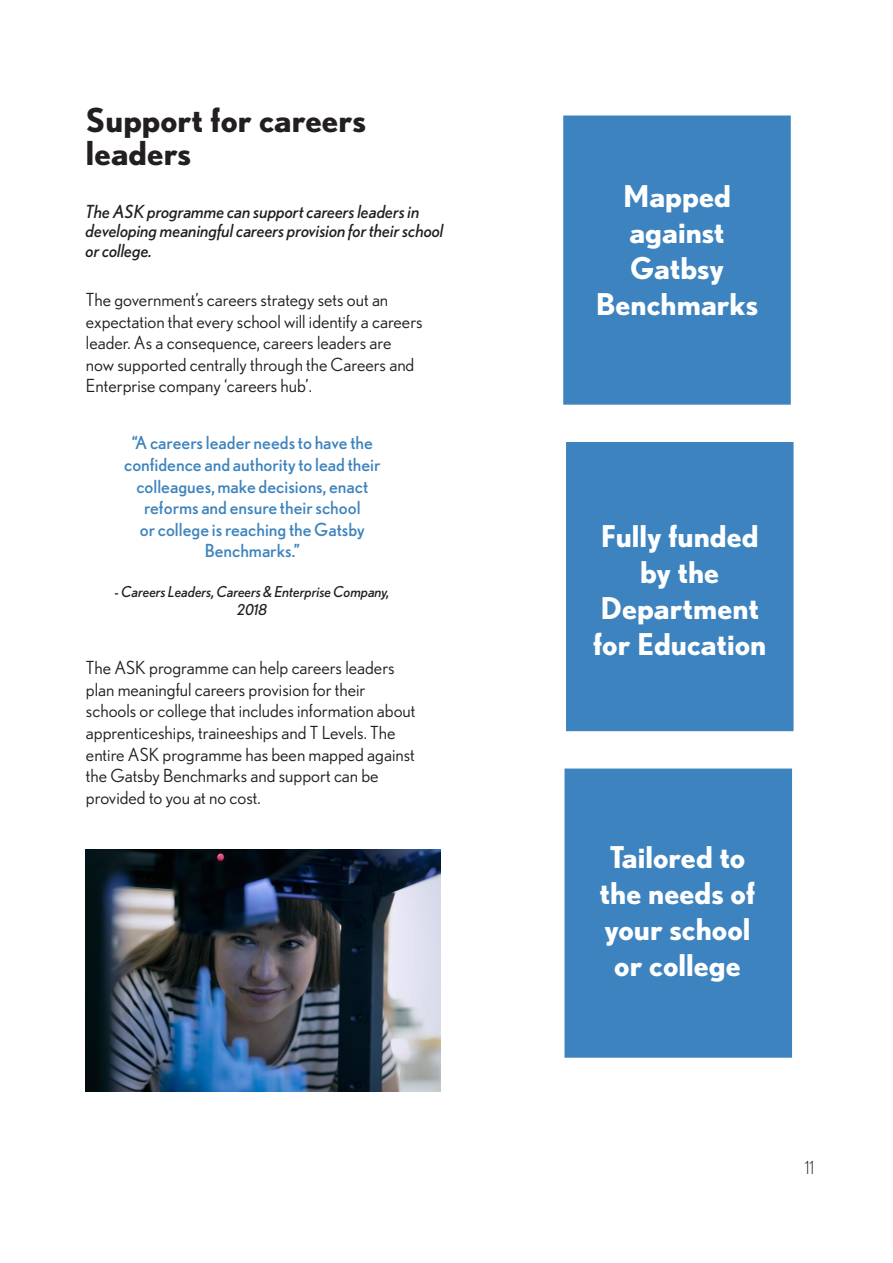
<style>
.page{position:relative;width:893px;height:1263px;background:#fff}
.page>*{position:absolute;margin:0;border:0;box-sizing:border-box;transform-origin:0 0}
.t1{font:700 33px/33px "Nobel";color:#231f20}
.t2{font:700 30px/36px "Nobel";color:#fff;text-align:center}
.t3{font:18px/21.6px "Nobel";color:#231f20}
.t4{font:18px/21.6px "Nobel";color:#3d83bd;text-align:center}
.t5{font:italic 18px/19.5px "Nobel";color:#231f20}
.t6{font:300 18px "Nobel";color:#231f20}
.t7{font:italic 15px/18px "Nobel";color:#231f20;text-align:center}
</style>
<div class="page">
<div style="left:564px;top:768px;width:228px;height:290px;background:#3d83bf;border:2px solid #3d83bd"></div>
<div style="left:566px;top:442px;width:228px;height:289px;background:#3d83bf"></div>
<div style="left:563px;top:115px;width:228px;height:290px;background:#3d83bf;border:2px solid #3d83bd"></div>
<img style="left:86px;top:849px;width:355px;height:243px">
<p class="t1" style="left:86px;top:103px;width:282px">Support for careers leaders</p>
<p class="t5" style="left:86px;top:201px;width:359px">The ASK programme can support careers leaders in developing meaningful careers provision for their school or college.</p>
<p class="t3" style="left:86px;top:288px;width:338px">The government’s careers strategy sets out an expectation that every school will identify a careers leader. As a consequence, careers leaders are now supported centrally through the Careers and Enterprise company ‘careers hub’.</p>
<p class="t4" style="left:124px;top:432px;width:258px">“A careers leader needs to have the confidence and authority to lead their colleagues, make decisions, enact reforms and ensure their school<br>or college is reaching the Gatsby<br>Benchmarks.”</p>
<p class="t7" style="left:115px;top:582px;width:276px">- Careers Leaders, Careers &amp; Enterprise Company,<br>2018</p>
<p class="t3" style="left:86px;top:657px;width:331px">The ASK programme can help careers leaders plan meaningful careers provision for their schools or college that includes information about apprenticeships, traineeships and T Levels. The entire ASK programme has been mapped against the Gatsby Benchmarks and support can be provided to you at no cost.</p>
<p class="t2" style="left:596px;top:177px;width:164px">Mapped against<br>Gatbsy<br>Benchmarks</p>
<p class="t2" style="left:593px;top:518px;width:175px">Fully funded by the<br>Department for Education</p>
<p class="t2" style="left:600px;top:839px;width:157px">Tailored to the needs of your school or college</p>
<p class="t6" style="left:805px;top:1157px;width:11px">11</p>
</div>
